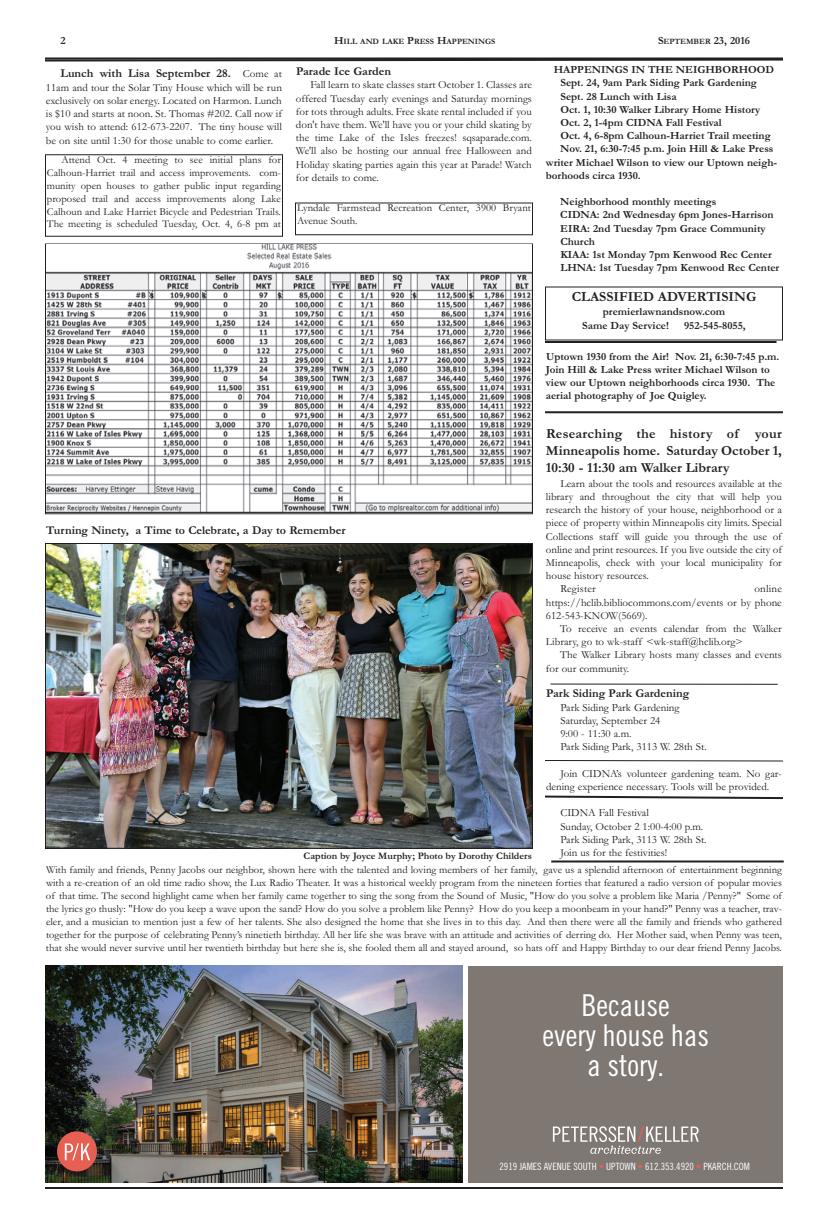
<style>
.page{position:relative;width:819px;height:1224px;background:#fff}
.page>*{position:absolute;margin:0;border:0;box-sizing:border-box;transform-origin:0 0}
.t1{font:30.1px/30.1px "Trade Gothic LT Pro Cn 18";color:#fff;text-align:center}
.t2{font:700 14px/16.8px "Garamond";color:#231f20;text-align:justify}
.t3{font:700 12px "Garamond";color:#231f20}
.t4{font:11px/13.2px "Garamond";color:#231f20}
.t5{font:700 11px/13.2px "Garamond";color:#231f20}
.t6{font:11px "Garamond";letter-spacing:.02em;color:#231f20}
.t7{font:10.7px/12.8px "Garamond";color:#231f20;text-align:justify}
.t8{font:10px "Trade Gothic LT Pro Cn 18";color:#fff}
.t9{font:700 10px "Garamond";color:#231f20}
.t10{font:700 8.2px "Garamond";color:#231f20}
.s1{font-size:11px}
.s2{font-size:8.2px}
.s3{font-weight:400;font-size:11px}
.s4{color:#e65f52}
</style>
<div class="page">
<svg style="left:45px;top:58px;width:738px;height:4px;background:#5b5858"></svg>
<hr style="left:45px;top:1187px;width:738px;height:2px;background:#231f20">
<hr style="left:545px;top:341px;width:231px;height:2px;background:#231f20">
<hr style="left:551px;top:684px;width:227px;height:1px;background:#231f20">
<svg style="left:545px;top:760px;width:238px;height:2px"></svg>
<img style="left:45px;top:966px;width:418px;height:217px">
<div style="left:469px;top:966px;width:314px;height:217px;background:#7e7772"></div>
<svg style="left:553px;top:1126px;width:146px;height:28px"></svg>
<div style="left:57px;top:1131px;width:40px;height:40px;background:#e65f52;border-radius:50%"></div>
<svg style="left:65px;top:1143px;width:25px;height:17px"></svg>
<img style="left:47px;top:545px;width:484px;height:302px">
<div style="left:45px;top:543px;width:488px;height:306px;border:1px solid #231f20"></div>
<img style="left:46px;top:245px;width:486px;height:268px">
<div style="left:45px;top:154px;width:238px;height:83px;border:1px solid #231f20"></div>
<div style="left:295px;top:202px;width:238px;height:33px;border:1px solid #231f20"></div>
<svg style="left:545px;top:795px;width:238px;height:5px"></svg>
<hr style="left:551px;top:861px;width:233px;height:2px;background:#231f20">
<hr style="left:545px;top:411px;width:238px;height:2px;background:#231f20">
<p class="t5" style="left:60px;top:34px;width:7px">2</p>
<p class="t10" style="left:334px;top:37px;width:163px"><span class="s1">H</span>ILL AND LAKE <span class="s1">P</span>RESS <span class="s1">H</span>APPENINGS</p>
<p class="t5" style="left:658px;top:34px;width:93px">S<span class="s2">EPTEMBER</span> 23, 2016</p>
<p class="t5" style="left:554px;top:63px;width:222px">HAPPENINGS IN THE NEIGHBORHOOD</p>
<p class="t5" style="left:560px;top:76px;width:198px">Sept. 24, 9am Park Siding Park Gardening</p>
<p class="t5" style="left:560px;top:89px;width:118px">Sept. 28 Lunch with Lisa</p>
<p class="t5" style="left:560px;top:102px;width:202px">Oct. 1, 10:30 Walker Library Home History</p>
<p class="t5" style="left:560px;top:116px;width:163px">Oct. 2, 1-4pm CIDNA Fall Festival</p>
<p class="t5" style="left:560px;top:129px;width:212px">Oct. 4, 6-8pm Calhoun-Harriet Trail meeting</p>
<p class="t5" style="left:560px;top:142px;width:215px">Nov. 21, 6:30-7:45 p.m. Join Hill &amp; Lake Press</p>
<p class="t5" style="left:546px;top:155px;width:233px">writer Michael Wilson to view our Uptown neigh-</p>
<p class="t5" style="left:546px;top:168px;width:96px">borhoods circa 1930.</p>
<p class="t5" style="left:560px;top:195px;width:221px">Neighborhood monthly meetings<br>CIDNA: 2nd Wednesday 6pm Jones-Harrison<br>EIRA: 2nd Tuesday 7pm Grace Community<br>Church<br>KIAA: 1st Monday 7pm Kenwood Rec Center<br>LHNA: 1st Tuesday 7pm Kenwood Rec Center</p>
<p class="t2" style="left:572px;top:287px;width:186px">CLASSIFIED ADVERTISING</p>
<p class="t5" style="left:582px;top:305px;width:144px;text-indent:21px">premierlawnandsnow.com<br>Same Day Service!</p>
<p class="t3" style="left:296px;top:63px;width:97px">Parade Ice Garden</p>
<p class="t4" style="left:296px;top:78px;width:238px;text-align:justify;text-indent:15px">Fall learn to skate classes start October 1. Classes are offered Tuesday early evenings and Saturday mornings for tots through adults. Free skate rental included if you don't have them. We'll have you or your child skating by the time Lake of the Isles freezes! sqsaparade.com.<br>We'll also be hosting our annual free Halloween and Holiday skating parties again this year at Parade! Watch for details to come.</p>
<p class="t3" style="left:60px;top:66px;width:223px">Lunch with Lisa September 28. <span class="s3">Come at</span></p>
<p class="t4" style="left:46px;top:80px;width:238px;text-align:justify">11am and tour the Solar Tiny House which will be run exclusively on solar energy. Located on Harmon. Lunch is $10 and starts at noon. St. Thomas #202. Call now if you wish to attend: 612-673-2207. The tiny house will be on site until 1:30 for those unable to come earlier.</p>
<p class="t7" style="left:47px;top:153px;width:236px;text-indent:14px">Attend Oct. 4 meeting to see initial plans for Calhoun-Harriet trail and access improvements. com&shy;munity open houses to gather public input regarding proposed trail and access improvements along Lake Calhoun and Lake Harriet Bicycle and Pedestrian Trails.<br>The meeting is scheduled Tuesday, Oct. 4, 6-8 pm at</p>
<p class="t7" style="left:297px;top:201px;width:236px">Lyndale Farmstead Recreation Center, 3900 Bryant<br>Avenue South.</p>
<p class="t5" style="left:684px;top:318px;width:63px">952-545-8055,</p>
<p class="t3" style="left:46px;top:523px;width:301px">Turning Ninety, a Time to Celebrate, a Day to Remember</p>
<p class="t5" style="left:546px;top:349px;width:235px">Uptown 1930 from the Air! Nov. 21, 6:30-7:45 p.m.<br>Join Hill &amp; Lake Press writer Michael Wilson to view our Uptown neighborhoods circa 1930. The aerial photography of Joe Quigley.</p>
<p class="t2" style="left:546px;top:425px;width:238px">Researching the history of your Minneapolis home. Saturday October 1, 10:30 - 11:30 am Walker Library</p>
<p class="t4" style="left:560px;top:476px;width:223px">Learn about the tools and resources available at the</p>
<p class="t4" style="left:546px;top:490px;width:237px">library and throughout the city that will help you</p>
<p class="t4" style="left:546px;top:503px;width:237px">research the history of your house, neighborhood or a</p>
<p class="t4" style="left:546px;top:516px;width:237px">piece of property within Minneapolis city limits. Special</p>
<p class="t4" style="left:546px;top:529px;width:237px">Collections staff will guide you through the use of</p>
<p class="t4" style="left:546px;top:542px;width:238px">online and print resources. If you live outside the city of</p>
<p class="t4" style="left:546px;top:556px;width:237px">Minneapolis, check with your local municipality for</p>
<p class="t4" style="left:546px;top:569px;width:104px">house history resources.</p>
<p class="t6" style="left:560px;top:582px;width:37px">Register</p>
<p class="t4" style="left:546px;top:582px;width:238px;text-align:justify;text-indent:209px">online https://hclib.bibliocommons.com/events or by phone 612-543-KNOW(5669).</p>
<p class="t4" style="left:546px;top:622px;width:238px;text-indent:14px">To receive an events calendar from the Walker<br>Library, go to wk-staff &lt;wk-staff@hclib.org&gt;</p>
<p class="t4" style="left:546px;top:648px;width:238px;text-indent:14px">The Walker Library hosts many classes and events for our community.</p>
<p class="t3" style="left:546px;top:686px;width:145px">Park Siding Park Gardening</p>
<p class="t4" style="left:560px;top:700px;width:148px">Park Siding Park Gardening<br>Saturday, September 24<br>9:00 - 11:30 a.m.<br>Park Siding Park, 3113 W. 28th St.</p>
<p class="t4" style="left:546px;top:766px;width:238px;text-indent:14px">Join CIDNA’s volunteer gardening team. No gar&shy;dening experience necessary. Tools will be provided.</p>
<p class="t4" style="left:560px;top:806px;width:148px">CIDNA Fall Festival<br>Sunday, October 2 1:00-4:00 p.m.<br>Park Siding Park, 3113 W. 28th St.<br>Join us for the festivities!</p>
<p class="t9" style="left:304px;top:849px;width:230px">Caption by Joyce Murphy; Photo by Dorothy Childers</p>
<p class="t7" style="left:46px;top:863px;width:738px">With family and friends, Penny Jacobs our neighbor, shown here with the talented and loving members of her family, gave us a splendid afternoon of entertainment beginning with a re-creation of an old time radio show, the Lux Radio Theater. It was a historical weekly program from the nineteen forties that featured a radio version of popular movies of that time. The second highlight came when her family came together to sing the song from the Sound of Music, "How do you solve a problem like Maria /Penny?" Some of the lyrics go thusly: "How do you keep a wave upon the sand? How do you solve a problem like Penny? How do you keep a moonbeam in your hand?" Penny was a teacher, trav&shy;eler, and a musician to mention just a few of her talents. She also designed the home that she lives in to this day. And then there were all the family and friends who gathered together for the purpose of celebrating Penny’s ninetieth birthday. All her life she was brave with an attitude and activities of derring do. Her Mother said, when Penny was teen, that she would never survive until her twentieth birthday but here she is, she fooled them all and stayed around, so hats off and Happy Birthday to our dear friend Penny Jacobs.</p>
<h1 class="t1" style="left:542px;top:990px;width:168px">Because<br>every house has a story.</h1>
<p class="t8" style="left:500px;top:1160px;width:252px">2919 JAMES AVENUE SOUTH <span class="s4">•</span> UPTOWN <span class="s4">•</span> 612.353.4920 <span class="s4">•</span> PKARCH.COM</p>
</div>
